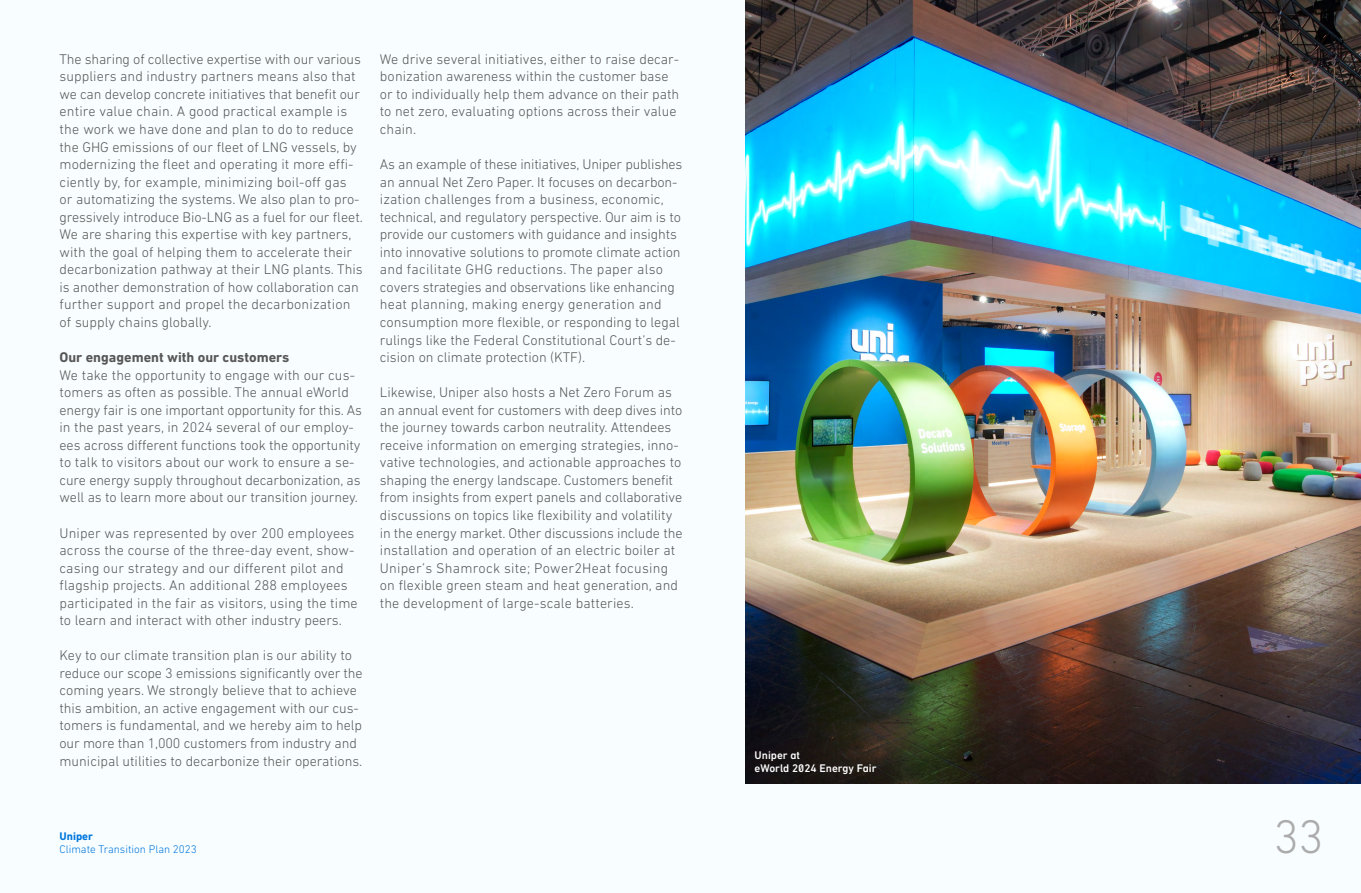
<style>
.page{position:relative;width:1361px;height:893px;background:#f8fdff}
.page>*{position:absolute;margin:0;border:0;box-sizing:border-box;transform-origin:0 0}
.t1{font:300 48px "DIN Next LT Pro";color:#acacac}
.t2{font:300 14.25px/17.5px "DIN Next LT Pro";color:#575757}
.t3{font:700 14.25px "DIN Next LT Pro";color:#575757}
.t4{font:500 11.25px/13.5px "DIN Next LT Pro";color:#fff}
.t5{font:300 11.25px "DIN Next LT Pro";color:#07d}
.t6{font:700 11.25px "DIN Next LT Pro";color:#07d}
</style>
<div class="page">
<img style="left:745px;top:0;width:616px;height:783px">
<p class="t2" style="left:60px;top:50px;width:305px">The sharing of collective expertise with our various suppliers and industry partners means also that we can develop concrete initiatives that benefit our entire value chain. A good practical example is the work we have done and plan to do to reduce the GHG emissions of our fleet of LNG vessels, by modernizing the fleet and operating it more effi&shy;ciently by, for example, minimizing boil-off gas or automatizing the systems. We also plan to pro&shy;gressively introduce Bio-LNG as a fuel for our fleet.<br>We are sharing this expertise with key partners, with the goal of helping them to accelerate their decarbonization pathway at their LNG plants. This is another demonstration of how collaboration can further support and propel the decarbonization of supply chains globally.</p>
<p class="t3" style="left:60px;top:349px;width:231px">Our engagement with our customers</p>
<p class="t2" style="left:60px;top:366px;width:304px">We take the opportunity to engage with our cus&shy;tomers as often as possible. The annual eWorld energy fair is one important opportunity for this. As in the past years, in 2024 several of our employ&shy;ees across different functions took the opportunity to talk to visitors about our work to ensure a se&shy;cure energy supply throughout decarbonization, as well as to learn more about our transition journey.</p>
<p class="t2" style="left:60px;top:524px;width:300px">Uniper was represented by over 200 employees across the course of the three-day event, show&shy;casing our strategy and our different pilot and flagship projects. An additional 288 employees participated in the fair as visitors, using the time to learn and interact with other industry peers.</p>
<p class="t2" style="left:60px;top:646px;width:305px">Key to our climate transition plan is our ability to reduce our scope 3 emissions significantly over the coming years. We strongly believe that to achieve this ambition, an active engagement with our cus&shy;tomers is fundamental, and we hereby aim to help our more than 1,000 customers from industry and municipal utilities to decarbonize their operations.</p>
<p class="t2" style="left:380px;top:50px;width:301px">We drive several initiatives, either to raise decar&shy;bonization awareness within the customer base or to individually help them advance on their path to net zero, evaluating options across their value chain.</p>
<p class="t2" style="left:380px;top:155px;width:304px">As an example of these initiatives, Uniper publishes an annual Net Zero Paper. It focuses on decarbon&shy;ization challenges from a business, economic, technical, and regulatory perspective. Our aim is to provide our customers with guidance and insights into innovative solutions to promote climate action and facilitate GHG reductions. The paper also covers strategies and observations like enhancing heat planning, making energy generation and consumption more flexible, or responding to legal rulings like the Federal Constitutional Court’s de&shy;cision on climate protection (KTF).</p>
<p class="t2" style="left:380px;top:383px;width:304px">Likewise, Uniper also hosts a Net Zero Forum as an annual event for customers with deep dives into the journey towards carbon neutrality. Attendees receive information on emerging strategies, inno&shy;vative technologies, and actionable approaches to shaping the energy landscape. Customers benefit from insights from expert panels and collaborative discussions on topics like flexibility and volatility in the energy market. Other discussions include the installation and operation of an electric boiler at Uniper’s Shamrock site; Power2Heat focusing on flexible green steam and heat generation, and the development of large-scale batteries.</p>
<p class="t6" style="left:60px;top:830px;width:35px">Uniper</p>
<p class="t5" style="left:60px;top:843px;width:139px">Climate Transition Plan 2023</p>
<p class="t4" style="left:754px;top:748px;width:123px">Uniper at<br>eWorld 2024 Energy Fair</p>
<h1 class="t1" style="left:1273px;top:809px;width:52px">33</h1>
</div>
